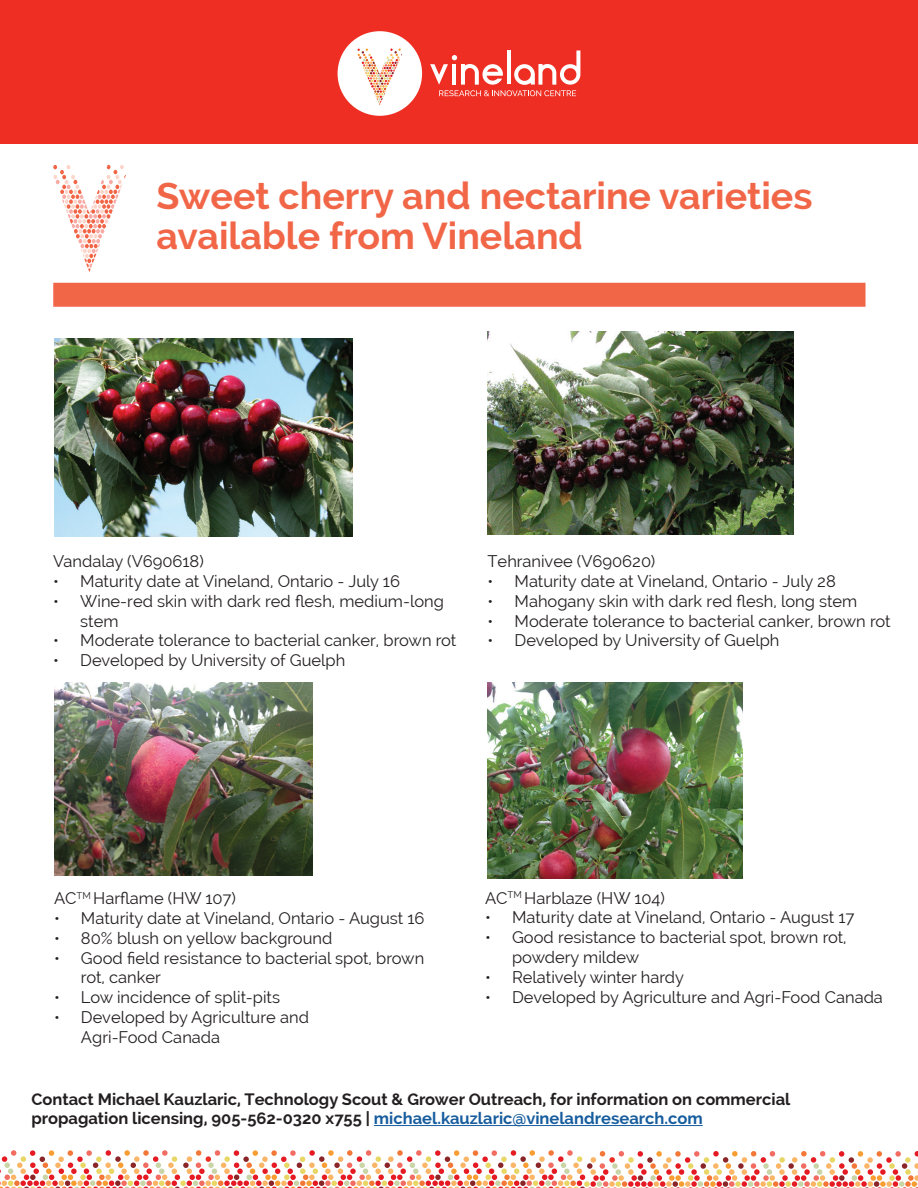
<style>
.page{position:relative;width:918px;height:1188px;background:#fff}
.page>*{position:absolute;margin:0;border:0;box-sizing:border-box;transform-origin:0 0}
.t1{font:700 37.5px/40.5px "Raleway";color:#f26648}
.t2{font:16.5px/19.8px "Raleway";color:#231f20}
.t3{font:700 16.5px/19.8px "Raleway";color:#231f20}
.s1{color:#175d9e}
</style>
<div class="page">
<div style="left:0;top:0;width:918px;height:144px;background:#ee2e22"></div>
<svg style="left:430px;top:50px;width:150px;height:46px"></svg>
<div style="left:338px;top:31px;width:84px;height:85px;background:#fff;border-radius:50%"></div>
<svg style="left:357px;top:48px;width:45px;height:57px"></svg>
<svg style="left:0;top:1150px;width:918px;height:38px"></svg>
<div style="left:53px;top:283px;width:813px;height:24px;background:#f26648;border:2px solid #f26648"></div>
<svg style="left:53px;top:165px;width:73px;height:107px"></svg>
<img style="left:54px;top:339px;width:298px;height:198px">
<img style="left:488px;top:331px;width:305px;height:204px">
<img style="left:55px;top:682px;width:257px;height:193px">
<img style="left:488px;top:683px;width:255px;height:196px">
<hr style="left:374px;top:1125px;width:329px;height:1px;background:#175d9e">
<h1 class="t1" style="left:157px;top:176px;width:657px">Sweet cherry and nectarine varieties available from Vineland</h1>
<p class="t2" style="left:53px;top:551px;width:152px">Vandalay (V690618)</p>
<p class="t2" style="left:53px;top:571px;width:348px">• Maturity date at Vineland, Ontario - July 16</p>
<p class="t2" style="left:80px;top:591px;width:365px;text-indent:-27px">• Wine-red skin with dark red flesh, medium-long stem</p>
<p class="t2" style="left:53px;top:631px;width:405px">• Moderate tolerance to bacterial canker, brown rot</p>
<p class="t2" style="left:53px;top:650px;width:293px">• Developed by University of Guelph</p>
<p class="t2" style="left:488px;top:551px;width:169px">Tehranivee (V690620)</p>
<p class="t2" style="left:488px;top:571px;width:350px">• Maturity date at Vineland, Ontario - July 28</p>
<p class="t2" style="left:488px;top:591px;width:371px">• Mahogany skin with dark red flesh, long stem</p>
<p class="t2" style="left:488px;top:611px;width:405px">• Moderate tolerance to bacterial canker, brown rot</p>
<p class="t2" style="left:488px;top:631px;width:293px">• Developed by University of Guelph</p>
<p class="t2" style="left:54px;top:888px;width:183px">AC<sup>TM</sup> Harflame (HW 107)</p>
<p class="t2" style="left:54px;top:908px;width:372px">• Maturity date at Vineland, Ontario - August 16</p>
<p class="t2" style="left:54px;top:928px;width:280px">• 80% blush on yellow background</p>
<p class="t2" style="left:81px;top:948px;width:345px;text-indent:-27px">• Good field resistance to bacterial spot, brown rot, canker</p>
<p class="t2" style="left:54px;top:987px;width:228px">• Low incidence of split-pits</p>
<p class="t2" style="left:81px;top:1007px;width:229px;text-indent:-27px">• Developed by Agriculture and<br>Agri-Food Canada</p>
<p class="t2" style="left:485px;top:888px;width:181px">AC<sup>TM</sup> Harblaze (HW 104)</p>
<p class="t2" style="left:485px;top:908px;width:371px">• Maturity date at Vineland, Ontario - August 17</p>
<p class="t2" style="left:512px;top:928px;width:336px;text-indent:-27px">• Good resistance to bacterial spot, brown rot, powdery mildew</p>
<p class="t2" style="left:485px;top:967px;width:201px">• Relatively winter hardy</p>
<p class="t2" style="left:485px;top:987px;width:399px">• Developed by Agriculture and Agri-Food Canada</p>
<p class="t3" style="left:32px;top:1089px;width:761px">Contact Michael Kauzlaric, Technology Scout &amp; Grower Outreach, for information on commercial propagation licensing, 905-562-0320 x755 | <span class="s1">michael.kauzlaric@vinelandresearch.com</span></p>
</div>
